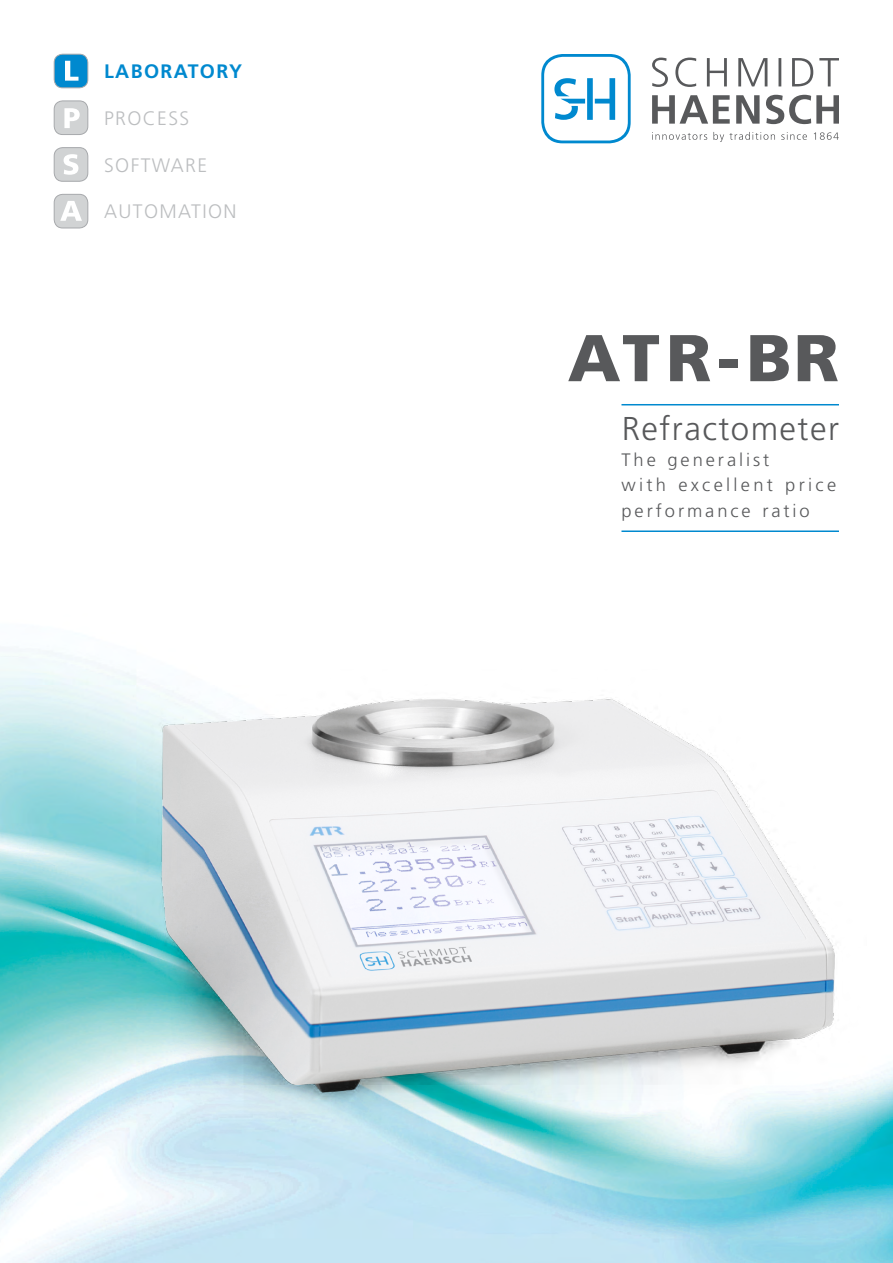
<style>
.page{position:relative;width:893px;height:1263px;background:#fff}
.page>*{position:absolute;margin:0;border:0;box-sizing:border-box;transform-origin:0 0}
.t1{font:900 66px "Frutiger LT Std";color:#58595b}
.t2{font:300 33px "Frutiger LT Std";letter-spacing:.045em;color:#58595b}
.t3{font:300 19.5px "Frutiger LT Std";letter-spacing:.07em;color:#bcbec0}
.t4{font:700 19.5px "Frutiger LT Std";letter-spacing:.07em;color:#0089cf}
.t5{font:300 18px/25.5px "Frutiger LT Std";letter-spacing:.16em;color:#58595b}
</style>
<div class="page">
<img style="left:0;top:405px;width:893px;height:858px">
<svg style="left:541px;top:54px;width:90px;height:89px"></svg>
<svg style="left:652px;top:58px;width:187px;height:29px"></svg>
<svg style="left:652px;top:132px;width:187px;height:10px"></svg>
<svg style="left:652px;top:95px;width:187px;height:29px"></svg>
<div style="left:54px;top:54px;width:34px;height:34px;background:#0089cf;border-radius:9px"></div>
<div style="left:54px;top:54px;width:34px;height:34px;border:1px solid #a7a9ac;border-radius:9px"></div>
<svg style="left:65px;top:61px;width:14px;height:20px"></svg>
<div style="left:54px;top:148px;width:34px;height:33px;background:#d1d3d4;border-radius:9px"></div>
<div style="left:54px;top:147px;width:34px;height:34px;border:1px solid #a7a9ac;border-radius:9px"></div>
<svg style="left:64px;top:154px;width:14px;height:21px"></svg>
<div style="left:54px;top:101px;width:34px;height:34px;background:#d1d3d4;border-radius:9px"></div>
<div style="left:54px;top:101px;width:34px;height:34px;border:1px solid #a7a9ac;border-radius:9px"></div>
<svg style="left:64px;top:108px;width:16px;height:20px"></svg>
<div style="left:54px;top:194px;width:34px;height:34px;background:#d1d3d4;border-radius:9px"></div>
<div style="left:54px;top:194px;width:34px;height:34px;border:1px solid #a7a9ac;border-radius:9px"></div>
<svg style="left:60px;top:201px;width:22px;height:20px"></svg>
<hr style="left:621px;top:530px;width:218px;height:2px;background:#0089cf">
<hr style="left:621px;top:404px;width:218px;height:1px;background:#0089cf">
<img style="left:105px;top:670px;width:761px;height:473px">
<p class="t4" style="left:104px;top:60px;width:139px">LABORATORY</p>
<p class="t3" style="left:104px;top:107px;width:87px">PROCESS</p>
<p class="t3" style="left:104px;top:154px;width:104px">SOFTWARE</p>
<p class="t3" style="left:104px;top:201px;width:134px">AUTOMATION</p>
<h1 class="t1" style="left:568px;top:318px;width:273px">ATR-BR</h1>
<h2 class="t2" style="left:622px;top:410px;width:219px">Refractometer</h2>
<p class="t5" style="left:621px;top:447px;width:216px">The generalist<br>with excellent price performance ratio</p>
</div>
